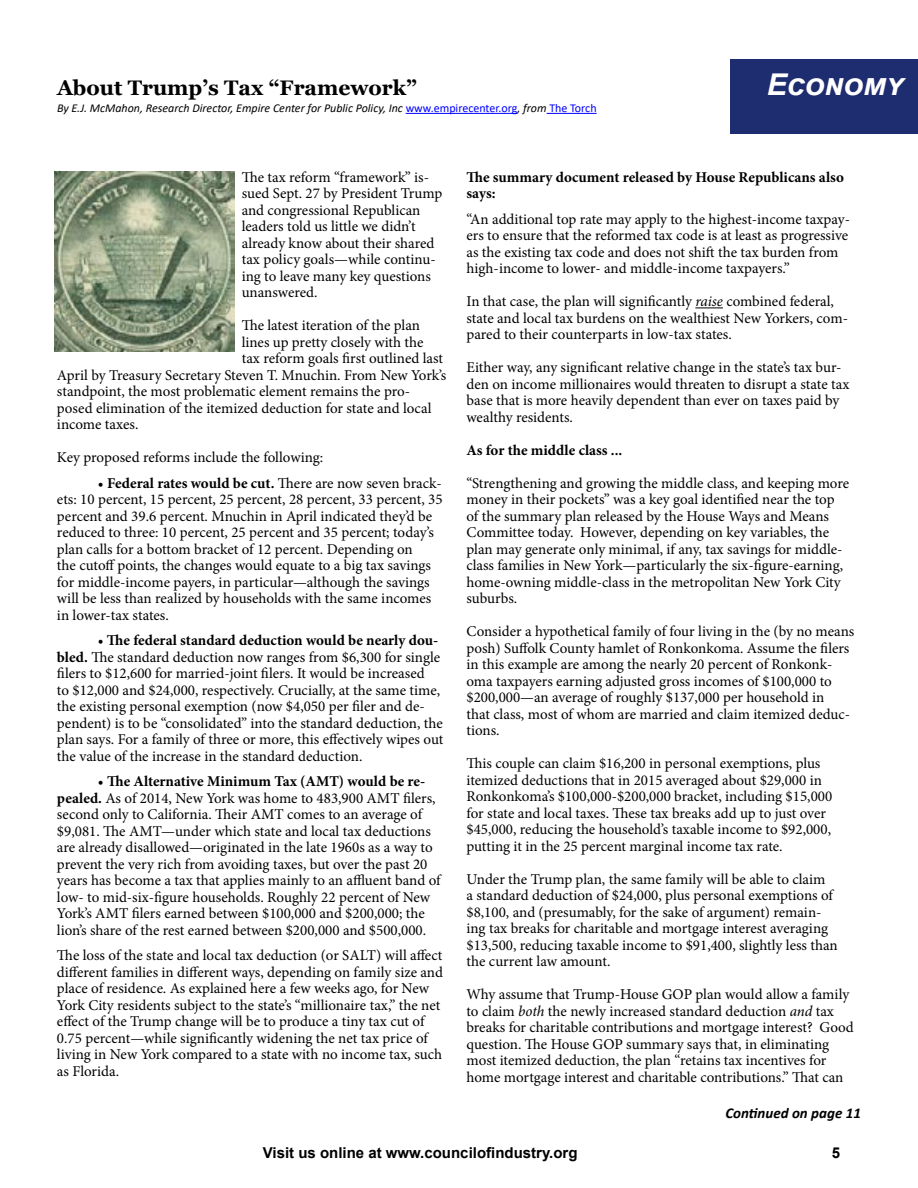
<style>
.page{position:relative;width:918px;height:1188px;background:#fff}
.page>*{position:absolute;margin:0;border:0;box-sizing:border-box;transform-origin:0 0}
.t1{font:italic 700 30px "Arial";color:#fff}
.t2{font:700 21px "Georgia";color:#000}
.t3{font:15px/16.5px "Minion Pro";color:#000}
.t4{font:700 15px/16.5px "Minion Pro";color:#000}
.t5{font:700 15px "Arial";color:#000}
.t6{font:italic 700 15px "Calibri";color:#000}
.t7{font:italic 12px "Calibri";color:#000}
.s1{font-style:normal;color:#00f}
.s2{font-weight:700}
.s3{font-style:italic}
</style>
<div class="page">
<div style="left:731px;top:59px;width:187px;height:75px;background:#1e2c70"></div>
<hr style="left:406px;top:113px;width:111px;height:1px;background:#00f">
<hr style="left:547px;top:113px;width:50px;height:1px;background:#00f">
<svg style="left:695px;top:308px;width:28px;height:1px"></svg>
<img style="left:54px;top:171px;width:180px;height:180px">
<h2 class="t2" style="left:57px;top:74px;width:362px">About Trump’s Tax “Framework”</h2>
<h1 class="t1" style="left:767px;top:64px;width:139px">Economy</h1>
<p class="t7" style="left:57px;top:100px;width:541px">By E.J. McMahon, Research Director, Empire Center for Public Policy, Inc <span class="s1">www.empirecenter.org</span>, from <span class="s1">The Torch</span></p>
<p class="t3" style="left:242px;top:169px;width:202px">The tax reform “framework” is&shy;sued Sept. 27 by President Trump and congressional Republican leaders told us little we didn’t already know about their shared tax policy goals—while continu&shy;ing to leave many key questions unanswered.</p>
<p class="t3" style="left:242px;top:317px;width:180px">The latest iteration of the plan</p>
<p class="t3" style="left:242px;top:334px;width:183px">lines up pretty closely with the</p>
<p class="t3" style="left:242px;top:350px;width:203px">tax reform goals first outlined last</p>
<p class="t3" style="left:57px;top:367px;width:391px">April by Treasury Secretary Steven T. Mnuchin. From New York’s</p>
<p class="t3" style="left:57px;top:383px;width:355px">standpoint, the most problematic element remains the pro-</p>
<p class="t3" style="left:57px;top:400px;width:376px">posed elimination of the itemized deduction for state and local</p>
<p class="t3" style="left:57px;top:416px;width:83px">income taxes.</p>
<p class="t3" style="left:57px;top:449px;width:268px">Key proposed reforms include the following:</p>
<p class="t3" style="left:57px;top:475px;width:387px;text-indent:41px">• <span class="s2">Federal rates would be cut.</span> There are now seven brack&shy;ets: 10 percent, 15 percent, 25 percent, 28 percent, 33 percent, 35 percent and 39.6 percent. Mnuchin in April indicated they’d be reduced to three: 10 percent, 25 percent and 35 percent; today’s plan calls for a bottom bracket of 12 percent. Depending on<br>the cutoff points, the changes would equate to a big tax savings for middle-income payers, in particular—although the savings will be less than realized by households with the same incomes in lower-tax states.</p>
<p class="t3" style="left:57px;top:632px;width:388px;text-indent:41px">• <span class="s2">The federal standard deduction would be nearly dou&shy;bled.</span> The standard deduction now ranges from $6,300 for single filers to $12,600 for married-joint filers. It would be increased<br>to $12,000 and $24,000, respectively. Crucially, at the same time, the existing personal exemption (now $4,050 per filer and de&shy;pendent) is to be “consolidated” into the standard deduction, the plan says. For a family of three or more, this effectively wipes out the value of the increase in the standard deduction.</p>
<p class="t3" style="left:57px;top:773px;width:385px;text-indent:41px">• <span class="s2">The Alternative Minimum Tax (AMT) would be re&shy;pealed.</span> As of 2014, New York was home to 483,900 AMT filers, second only to California. Their AMT comes to an average of $9,081. The AMT—under which state and local tax deductions are already disallowed—originated in the late 1960s as a way to prevent the very rich from avoiding taxes, but over the past 20 years has become a tax that applies mainly to an affluent band of low- to mid-six-figure households. Roughly 22 percent of New York’s AMT filers earned between $100,000 and $200,000; the lion’s share of the rest earned between $200,000 and $500,000.</p>
<p class="t3" style="left:57px;top:947px;width:387px">The loss of the state and local tax deduction (or SALT) will affect different families in different ways, depending on family size and place of residence. As explained here a few weeks ago, for New York City residents subject to the state’s “millionaire tax,” the net effect of the Trump change will be to produce a tiny tax cut of 0.75 percent—while significantly widening the net tax price of living in New York compared to a state with no income tax, such as Florida.</p>
<p class="t4" style="left:466px;top:169px;width:379px">The summary document released by House Republicans also says:</p>
<p class="t3" style="left:466px;top:211px;width:385px">“An additional top rate may apply to the highest-income taxpay&shy;ers to ensure that the reformed tax code is at least as progressive as the existing tax code and does not shift the tax burden from high-income to lower- and middle-income taxpayers.”</p>
<p class="t3" style="left:466px;top:293px;width:383px">In that case, the plan will significantly <span class="s3">raise</span> combined federal, state and local tax burdens on the wealthiest New Yorkers, com&shy;pared to their counterparts in low-tax states.</p>
<p class="t3" style="left:466px;top:359px;width:384px">Either way, any significant relative change in the state’s tax bur&shy;den on income millionaires would threaten to disrupt a state tax base that is more heavily dependent than ever on taxes paid by wealthy residents.</p>
<p class="t4" style="left:466px;top:442px;width:157px">As for the middle class ...</p>
<p class="t3" style="left:466px;top:475px;width:384px">“Strengthening and growing the middle class, and keeping more money in their pockets” was a key goal identified near the top of the summary plan released by the House Ways and Means Committee today. However, depending on key variables, the plan may generate only minimal, if any, tax savings for middle&shy;class families in New York—particularly the six-figure-earning, home-owning middle-class in the metropolitan New York City suburbs.</p>
<p class="t3" style="left:466px;top:623px;width:389px">Consider a hypothetical family of four living in the (by no means posh) Suffolk County hamlet of Ronkonkoma. Assume the filers in this example are among the nearly 20 percent of Ronkonk&shy;oma taxpayers earning adjusted gross incomes of $100,000 to $200,000—an average of roughly $137,000 per household in<br>that class, most of whom are married and claim itemized deduc&shy;tions.</p>
<p class="t3" style="left:466px;top:755px;width:367px">This couple can claim $16,200 in personal exemptions, plus itemized deductions that in 2015 averaged about $29,000 in Ronkonkoma’s $100,000-$200,000 bracket, including $15,000 for state and local taxes. These tax breaks add up to just over $45,000, reducing the household’s taxable income to $92,000, putting it in the 25 percent marginal income tax rate.</p>
<p class="t3" style="left:466px;top:871px;width:373px">Under the Trump plan, the same family will be able to claim<br>a standard deduction of $24,000, plus personal exemptions of $8,100, and (presumably, for the sake of argument) remain&shy;ing tax breaks for charitable and mortgage interest averaging $13,500, reducing taxable income to $91,400, slightly less than the current law amount.</p>
<p class="t3" style="left:466px;top:986px;width:389px">Why assume that Trump-House GOP plan would allow a family to claim <span class="s3">both</span> the newly increased standard deduction <span class="s3">and</span> tax breaks for charitable contributions and mortgage interest? Good question. The House GOP summary says that, in eliminating most itemized deduction, the plan “retains tax incentives for home mortgage interest and charitable contributions.” That can</p>
<p class="t6" style="left:725px;top:1103px;width:137px">Continued on page 11</p>
<p class="t5" style="left:263px;top:1143px;width:316px">Visit us online at www.councilofindustry.org</p>
<p class="t5" style="left:832px;top:1143px;width:10px">5</p>
</div>
